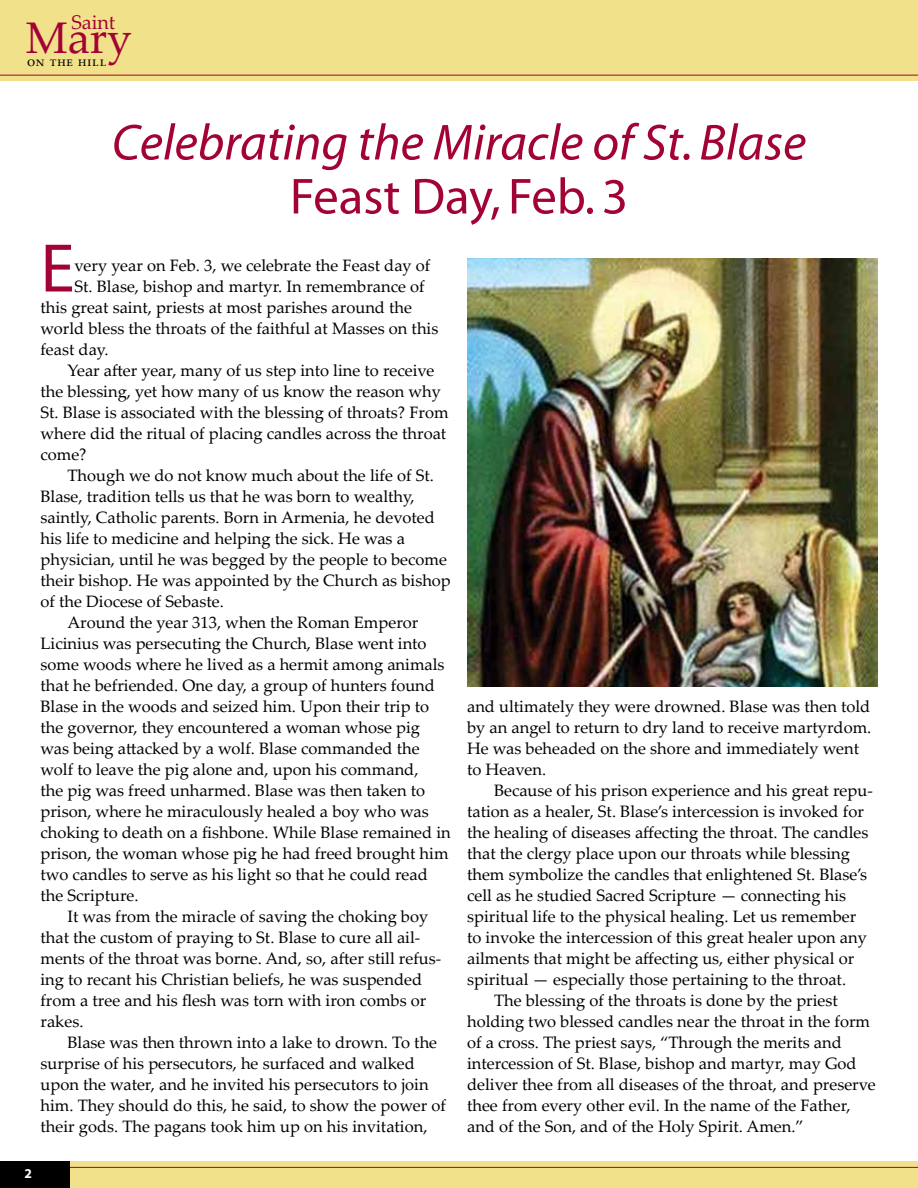
<style>
.page{position:relative;width:918px;height:1188px;background:#fff}
.page>*{position:absolute;margin:0;border:0;box-sizing:border-box;transform-origin:0 0}
.t1{font:69.3px "Myriad";color:#a30234}
.t2{font:italic 51px "Myriad";color:#a30234}
.t3{font:51px "Myriad";color:#a30234}
.t4{font:44.25px "Palatino Linotype";color:#a30234}
.t5{font:19.8px "Palatino Linotype";color:#a30234}
.t6{font:16.5px/21px "Palatino Linotype";color:#000}
.t7{font:14.25px "Palatino Linotype";color:#000}
.t8{font:700 13.5px "Myriad";color:#fff}
</style>
<div class="page">
<div style="left:0;top:1161px;width:918px;height:27px;background:#f2e18b"></div>
<hr style="left:0;top:1167px;width:918px;height:1px;background:#a30234">
<div style="left:0;top:1161px;width:70px;height:27px;background:#000"></div>
<div style="left:0;top:0;width:918px;height:81px;background:#f2e18b"></div>
<hr style="left:0;top:75px;width:918px;height:1px;background:#a30234">
<img style="left:467px;top:258px;width:411px;height:428px">
<p class="t5" style="left:71px;top:8px;width:46px">Saint</p>
<p class="t7" style="left:27px;top:51px;width:81px">on the hill</p>
<h3 class="t4" style="left:26px;top:7px;width:108px">Mary</h3>
<h2 class="t2" style="left:112px;top:117px;width:696px">Celebrating the Miracle of St. Blase</h2>
<h2 class="t3" style="left:290px;top:171px;width:340px">Feast Day, Feb. 3</h2>
<h1 class="t1" style="left:40px;top:234px;width:36px">E</h1>
<p class="t6" style="left:75px;top:254px;width:357px">very year on Feb. 3, we celebrate the Feast day of</p>
<p class="t6" style="left:75px;top:275px;width:351px">St. Blase, bishop and martyr. In remembrance of</p>
<p class="t6" style="left:40px;top:296px;width:373px">this great saint, priests at most parishes around the</p>
<p class="t6" style="left:40px;top:317px;width:399px">world bless the throats of the faithful at Masses on this</p>
<p class="t6" style="left:40px;top:338px;width:69px">feast day.</p>
<p class="t6" style="left:67px;top:359px;width:368px">Year after year, many of us step into line to receive</p>
<p class="t6" style="left:40px;top:380px;width:402px">the blessing, yet how many of us know the reason why</p>
<p class="t6" style="left:40px;top:401px;width:410px">St. Blase is associated with the blessing of throats? From</p>
<p class="t6" style="left:40px;top:422px;width:407px">where did the ritual of placing candles across the throat</p>
<p class="t6" style="left:40px;top:443px;width:48px">come?</p>
<p class="t6" style="left:67px;top:464px;width:368px">Though we do not know much about the life of St.</p>
<p class="t6" style="left:40px;top:485px;width:376px">Blase, tradition tells us that he was born to wealthy,</p>
<p class="t6" style="left:40px;top:506px;width:396px">saintly, Catholic parents. Born in Armenia, he devoted</p>
<p class="t6" style="left:40px;top:527px;width:366px">his life to medicine and helping the sick. He was a</p>
<p class="t6" style="left:40px;top:548px;width:408px">physician, until he was begged by the people to become</p>
<p class="t6" style="left:40px;top:569px;width:412px">their bishop. He was appointed by the Church as bishop</p>
<p class="t6" style="left:40px;top:590px;width:185px">of the Diocese of Sebaste.</p>
<p class="t6" style="left:67px;top:611px;width:352px">Around the year 313, when the Roman Emperor</p>
<p class="t6" style="left:40px;top:632px;width:388px">Licinius was persecuting the Church, Blase went into</p>
<p class="t6" style="left:40px;top:653px;width:406px">some woods where he lived as a hermit among animals</p>
<p class="t6" style="left:40px;top:674px;width:396px">that he befriended. One day, a group of hunters found</p>
<p class="t6" style="left:40px;top:695px;width:390px">Blase in the woods and seized him. Upon their trip to</p>
<p class="t6" style="left:40px;top:716px;width:381px">the governor, they encountered a woman whose pig</p>
<p class="t6" style="left:40px;top:737px;width:381px">was being attacked by a wolf. Blase commanded the</p>
<p class="t6" style="left:40px;top:758px;width:380px">wolf to leave the pig alone and, upon his command,</p>
<p class="t6" style="left:40px;top:779px;width:386px">the pig was freed unharmed. Blase was then taken to</p>
<p class="t6" style="left:40px;top:800px;width:390px">prison, where he miraculously healed a boy who was</p>
<p class="t6" style="left:40px;top:821px;width:412px">choking to death on a fishbone. While Blase remained in</p>
<p class="t6" style="left:40px;top:842px;width:410px">prison, the woman whose pig he had freed brought him</p>
<p class="t6" style="left:40px;top:863px;width:389px">two candles to serve as his light so that he could read</p>
<p class="t6" style="left:40px;top:884px;width:100px">the Scripture.</p>
<p class="t6" style="left:67px;top:905px;width:362px">It was from the miracle of saving the choking boy</p>
<p class="t6" style="left:40px;top:926px;width:381px">that the custom of praying to St. Blase to cure all ail-</p>
<p class="t6" style="left:40px;top:947px;width:402px">ments of the throat was borne. And, so, after still refus-</p>
<p class="t6" style="left:40px;top:968px;width:383px">ing to recant his Christian beliefs, he was suspended</p>
<p class="t6" style="left:40px;top:989px;width:387px">from a tree and his flesh was torn with iron combs or</p>
<p class="t6" style="left:40px;top:1010px;width:44px">rakes.</p>
<p class="t6" style="left:67px;top:1031px;width:371px">Blase was then thrown into a lake to drown. To the</p>
<p class="t6" style="left:40px;top:1052px;width:376px">surprise of his persecutors, he surfaced and walked</p>
<p class="t6" style="left:40px;top:1073px;width:390px">upon the water, and he invited his persecutors to join</p>
<p class="t6" style="left:40px;top:1094px;width:407px">him. They should do this, he said, to show the power of</p>
<p class="t6" style="left:40px;top:1115px;width:389px">their gods. The pagans took him up on his invitation,</p>
<p class="t8" style="left:24px;top:1166px;width:9px">2</p>
<p class="t6" style="left:467px;top:695px;width:406px">and ultimately they were drowned. Blase was then told by an angel to return to dry land to receive martyrdom.<br>He was beheaded on the shore and immediately went to Heaven.</p>
<p class="t6" style="left:494px;top:779px;width:380px">Because of his prison experience and his great repu-</p>
<p class="t6" style="left:467px;top:800px;width:398px">tation as a healer, St. Blase’s intercession is invoked for</p>
<p class="t6" style="left:467px;top:821px;width:403px">the healing of diseases affecting the throat. The candles</p>
<p class="t6" style="left:467px;top:842px;width:384px">that the clergy place upon our throats while blessing</p>
<p class="t6" style="left:467px;top:863px;width:402px">them symbolize the candles that enlightened St. Blase’s</p>
<p class="t6" style="left:467px;top:884px;width:381px">cell as he studied Sacred Scripture — connecting his</p>
<p class="t6" style="left:467px;top:905px;width:391px">spiritual life to the physical healing. Let us remember</p>
<p class="t6" style="left:467px;top:926px;width:401px">to invoke the intercession of this great healer upon any</p>
<p class="t6" style="left:467px;top:947px;width:389px">ailments that might be affecting us, either physical or</p>
<p class="t6" style="left:467px;top:968px;width:381px">spiritual — especially those pertaining to the throat.</p>
<p class="t6" style="left:494px;top:989px;width:345px">The blessing of the throats is done by the priest</p>
<p class="t6" style="left:467px;top:1010px;width:405px">holding two blessed candles near the throat in the form</p>
<p class="t6" style="left:467px;top:1031px;width:376px">of a cross. The priest says, “Through the merits and</p>
<p class="t6" style="left:467px;top:1052px;width:391px">intercession of St. Blase, bishop and martyr, may God</p>
<p class="t6" style="left:467px;top:1073px;width:410px">deliver thee from all diseases of the throat, and preserve</p>
<p class="t6" style="left:467px;top:1094px;width:385px">thee from every other evil. In the name of the Father,</p>
<p class="t6" style="left:467px;top:1115px;width:338px">and of the Son, and of the Holy Spirit. Amen.”</p>
</div>
